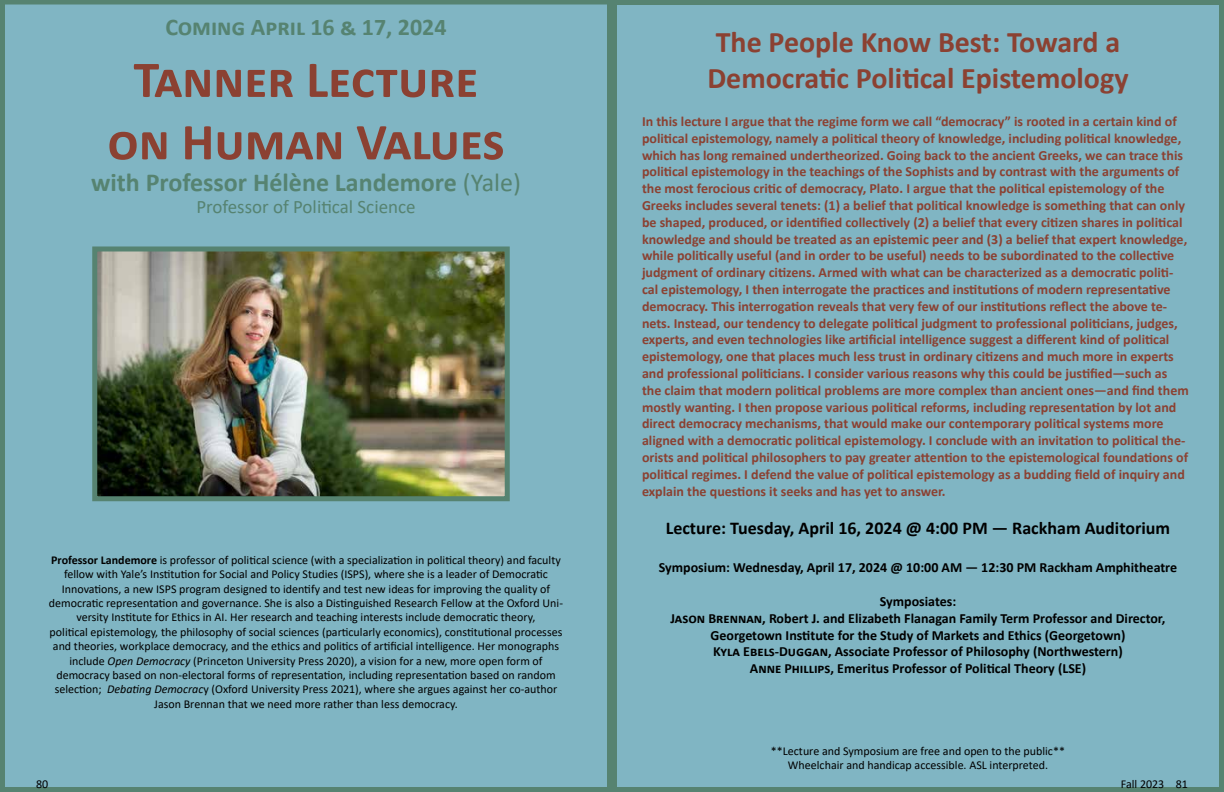
<style>
.page{position:relative;width:1224px;height:792px;background:#fff}
.page>*{position:absolute;margin:0;border:0;box-sizing:border-box;transform-origin:0 0}
.t1{font:700 52px/62.4px "Calibri";color:#8b4132;text-align:center}
.t2{font:700 30px/36px "Calibri";color:#8b4132}
.t3{font:700 26px "Calibri";color:#568371}
.t4{font:700 24px "Calibri";color:#568371}
.t5{font:19px "Calibri";color:#568371}
.t6{font:700 18px "Calibri";color:#000}
.t7{font:700 14px/16.8px "Calibri";color:#8b4132}
.t8{font:700 14px/16.8px "Calibri";color:#000;text-align:center}
.t9{font:12px/14.4px "Calibri";color:#000;text-align:center}
.s1{font-weight:400}
.s2{font-weight:700}
.s3{font-style:italic}
</style>
<div class="page">
<div style="left:2px;top:2px;width:608px;height:788px;background:#80b5c3"></div>
<div style="left:0;top:0;width:612px;height:792px;border:5px solid #568371"></div>
<img style="left:98px;top:252px;width:406px;height:243px">
<div style="left:92px;top:246px;width:418px;height:255px;border:5px solid #568371"></div>
<div style="left:614px;top:2px;width:608px;height:788px;background:#80b5c3"></div>
<div style="left:612px;top:0;width:612px;height:792px;border:5px solid #568371"></div>
<h3 class="t4" style="left:165px;top:10px;width:283px">Coming April 16 &amp; 17, 2024</h3>
<h1 class="t1" style="left:107px;top:48px;width:399px">Tanner Lecture on Human Values</h1>
<h3 class="t3" style="left:91px;top:163px;width:431px">with Professor Hélène Landemore <span class="s1">(Yale)</span></h3>
<h3 class="t5" style="left:196px;top:194px;width:221px">Professor of Political Science</h3>
<p class="t9" style="left:49px;top:552px;width:516px"><span class="s2">Professor Landemore</span> is professor of political science (with a specialization in political theory) and faculty fellow with Yale’s Institution for Social and Policy Studies (ISPS), where she is a leader of Democratic Innovations, a new ISPS program designed to identify and test new ideas for improving the quality of democratic representation and governance. She is also a Distinguished Research Fellow at the Oxford Uni&shy;versity Institute for Ethics in AI. Her research and teaching interests include democratic theory,<br>political epistemology, the philosophy of social sciences (particularly economics), constitutional processes and theories, workplace democracy, and the ethics and politics of artificial intelligence. Her monographs include <span class="s3">Open Democracy</span> (Princeton University Press 2020), a vision for a new, more open form of democracy based on non-electoral forms of representation, including representation based on random selection; <span class="s3">Debating Democrac</span>y (Oxford University Press 2021), where she argues against her co-author Jason Brennan that we need more rather than less democracy.</p>
<h2 class="t2" style="left:707px;top:23px;width:423px">The People Know Best: Toward a<br>Democratic Political Epistemology</h2>
<p class="t7" style="left:642px;top:113px;width:548px">In this lecture I argue that the regime form we call “democracy” is rooted in a certain kind of political epistemology, namely a political theory of knowledge, including political knowledge, which has long remained undertheorized. Going back to the ancient Greeks, we can trace this political epistemology in the teachings of the Sophists and by contrast with the arguments of the most ferocious critic of democracy, Plato. I argue that the political epistemology of the Greeks includes several tenets: (1) a belief that political knowledge is something that can only be shaped, produced, or identified collectively (2) a belief that every citizen shares in political knowledge and should be treated as an epistemic peer and (3) a belief that expert knowledge, while politically useful (and in order to be useful) needs to be subordinated to the collective judgment of ordinary citizens. Armed with what can be characterized as a democratic politi&shy;cal epistemology, I then interrogate the practices and institutions of modern representative democracy. This interrogation reveals that very few of our institutions reflect the above te&shy;nets. Instead, our tendency to delegate political judgment to professional politicians, judges, experts, and even technologies like artificial intelligence suggest a different kind of political epistemology, one that places much less trust in ordinary citizens and much more in experts and professional politicians. I consider various reasons why this could be justified—such as the claim that modern political problems are more complex than ancient ones—and find them mostly wanting. I then propose various political reforms, including representation by lot and direct democracy mechanisms, that would make our contemporary political systems more aligned with a democratic political epistemology. I conclude with an invitation to political the&shy;orists and political philosophers to pay greater attention to the epistemological foundations of political regimes. I defend the value of political epistemology as a budding field of inquiry and explain the questions it seeks and has yet to answer.</p>
<p class="t6" style="left:666px;top:515px;width:506px">Lecture: Tuesday, April 16, 2024 @ 4:00 PM — Rackham Auditorium</p>
<p class="t8" style="left:659px;top:559px;width:520px">Symposium: Wednesday, April 17, 2024 @ 10:00 AM — 12:30 PM Rackham Amphitheatre</p>
<p class="t8" style="left:670px;top:593px;width:497px">Symposiates:<br>Jason Brennan, Robert J. and Elizabeth Flanagan Family Term Professor and Director, Georgetown Institute for the Study of Markets and Ethics (Georgetown)<br>Kyla Ebels-Duggan, Associate Professor of Philosophy (Northwestern)<br>Anne Phillips, Emeritus Professor of Political Theory (LSE)</p>
<p class="t9" style="left:771px;top:743px;width:296px">**Lecture and Symposium are free and open to the public**<br>Wheelchair and handicap accessible. ASL interpreted.</p>
<p class="t9" style="left:36px;top:777px;width:14px">80</p>
<p class="t9" style="left:1121px;top:777px;width:69px">Fall 2023 81</p>
</div>
